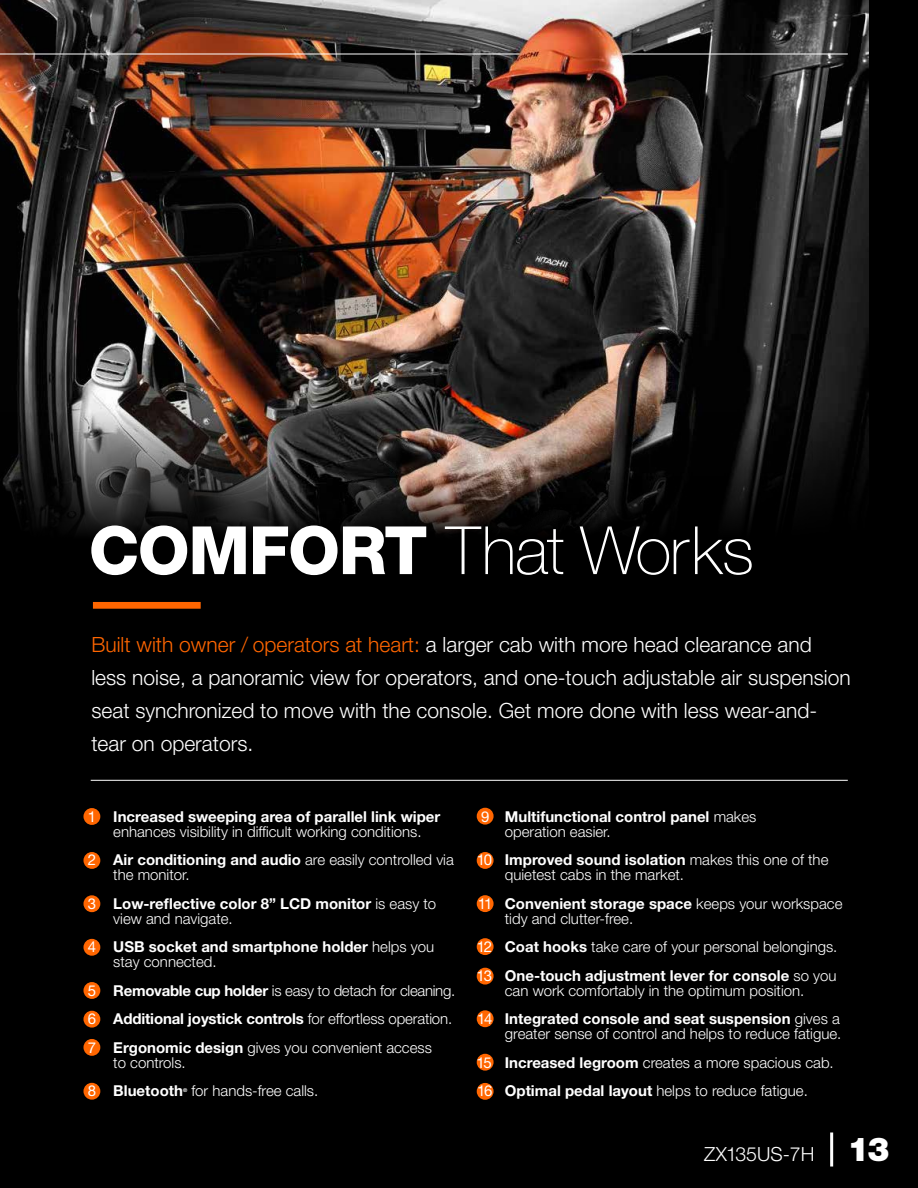
<style>
.page{position:relative;width:918px;height:1188px;background:#000}
.page>*{position:absolute;margin:0;border:0;box-sizing:border-box;transform-origin:0 0}
.t1{font:100 66.6px "Helvetica Neue LT Pro";letter-spacing:-.02em;color:#fff}
.t2{font:300 21px/33px "Helvetica Neue LT Pro";color:#fff}
.t3{font:300 19.5px "Helvetica Neue LT Pro";color:#fff}
.t4{font:300 15px/28.5px "Helvetica Neue LT Pro";color:#fff}
.t5{font:700 15px/15px "Helvetica Neue LT Pro";color:#fff}
.t6{font:700 5.25px "Helvetica Neue LT Pro";color:#fff}
.s1{font-weight:800}
.s2{color:#f60}
.s3{font-weight:400}
.s4{font-weight:700}
.s5{font-weight:300}
.s6{font-weight:900;font-size:33px}
</style>
<div class="page">
<img style="left:0;top:0;width:868px;height:534px">
<div style="left:477px;top:808px;width:17px;height:17px;background:#f60;border-radius:50%"></div>
<div style="left:477px;top:852px;width:17px;height:17px;background:#f60;border-radius:50%"></div>
<div style="left:477px;top:938px;width:17px;height:17px;background:#f60;border-radius:50%"></div>
<div style="left:477px;top:968px;width:17px;height:17px;background:#f60;border-radius:50%"></div>
<div style="left:477px;top:1010px;width:17px;height:17px;background:#f60;border-radius:50%"></div>
<div style="left:477px;top:1083px;width:17px;height:17px;background:#f60;border-radius:50%"></div>
<div style="left:477px;top:1054px;width:17px;height:17px;background:#f60;border-radius:50%"></div>
<div style="left:477px;top:895px;width:17px;height:17px;background:#f60;border-radius:50%"></div>
<div style="left:83px;top:808px;width:17px;height:17px;background:#f60;border-radius:50%"></div>
<div style="left:83px;top:852px;width:17px;height:17px;background:#f60;border-radius:50%"></div>
<div style="left:83px;top:895px;width:17px;height:17px;background:#f60;border-radius:50%"></div>
<div style="left:83px;top:939px;width:17px;height:17px;background:#f60;border-radius:50%"></div>
<div style="left:83px;top:982px;width:17px;height:17px;background:#f60;border-radius:50%"></div>
<div style="left:83px;top:1011px;width:17px;height:17px;background:#f60;border-radius:50%"></div>
<div style="left:83px;top:1039px;width:17px;height:17px;background:#f60;border-radius:50%"></div>
<div style="left:83px;top:1083px;width:17px;height:17px;background:#f60;border-radius:50%"></div>
<hr style="left:91px;top:780px;width:757px;height:1px;background:#fff">
<hr style="left:0;top:54px;width:848px;height:1px;background:#fff">
<div style="left:93px;top:602px;width:108px;height:7px;background:#f60"></div>
<hr style="left:830px;top:1132px;width:3px;height:35px;background:#fff">
<h1 class="t1" style="left:89px;top:511px;width:667px"><span class="s1">COMFORT</span> That Works</h1>
<p class="t2" style="left:91px;top:627px;width:761px"><span class="s2">Built with owner / operators at heart:</span> a larger cab with more head clearance and less noise, a panoramic view for operators, and one-touch adjustable air suspension seat synchronized to move with the console. Get more done with less wear-and&shy;tear on operators.</p>
<p class="t4" style="left:88px;top:809px;width:354px;line-height:15px;text-align:center"><span class="s3">1</span> <span class="s4">Increased sweeping area of parallel link wiper </span>enhances visibility in difficult working conditions.</p>
<p class="t4" style="left:113px;top:852px;width:342px;line-height:15px;text-indent:-26px"><span class="s3">2</span> <span class="s4">Air conditioning and audio</span> are easily controlled via the monitor.</p>
<p class="t5" style="left:113px;top:896px;width:325px;text-indent:-26px"><span class="s3">3</span> Low-reflective color 8” LCD monitor <span class="s5">is easy to view and navigate.</span></p>
<p class="t5" style="left:113px;top:939px;width:322px;text-indent:-26px"><span class="s3">4</span> USB socket and smartphone holder <span class="s5">helps you stay connected.</span></p>
<p class="t4" style="left:88px;top:976px;width:369px"><span class="s3">5</span> <span class="s4">Removable cup holder</span> is easy to detach for cleaning.<br><span class="s3">6</span> <span class="s4">Additional joystick controls</span> for effortless operation.<br><span class="s3">7</span> <span class="s4">Ergonomic design</span> gives you convenient access</p>
<p class="t4" style="left:88px;top:1048px;width:100px;text-align:right">to controls.<br><span class="s3">8</span> <span class="s4">Bluetooth</span></p>
<p class="t6" style="left:183px;top:1087px;width:6px">®</p>
<p class="t4" style="left:191px;top:1076px;width:128px">for hands-free calls.</p>
<p class="t5" style="left:505px;top:809px;width:253px;text-indent:-24px"><span class="s3">9</span> Multifunctional control panel <span class="s5">makes operation easier.</span></p>
<p class="t4" style="left:505px;top:852px;width:325px;line-height:15px;text-indent:-28px"><span class="s3">10</span> <span class="s4">Improved sound isolation</span> makes this one of the quietest cabs in the market.</p>
<p class="t4" style="left:505px;top:896px;width:339px;line-height:15px;text-indent:-27px"><span class="s3">11</span> <span class="s4">Convenient storage space</span> keeps your workspace tidy and clutter-free.</p>
<p class="t5" style="left:477px;top:932px;width:362px;line-height:28.5px"><span class="s3">12</span> Coat hooks <span class="s5">take care of your personal belongings.<br></span><span class="s3">13</span> One-touch adjustment lever for console <span class="s5">so you</span></p>
<p class="t4" style="left:477px;top:976px;width:364px;text-align:center">can work comfortably in the optimum position.<br><span class="s3">14</span> <span class="s4">Integrated console and seat suspension</span> gives a</p>
<p class="t4" style="left:476px;top:1019px;width:367px;text-indent:28px">greater sense of control and helps to reduce fatigue.<br><span class="s3">15</span> <span class="s4">Increased legroom</span> creates a more spacious cab.<br><span class="s3">16</span> <span class="s4">Optimal pedal layout</span> helps to reduce fatigue.</p>
<h3 class="t3" style="left:704px;top:1142px;width:187px">ZX135US-7H <span class="s6">13</span></h3>
</div>
